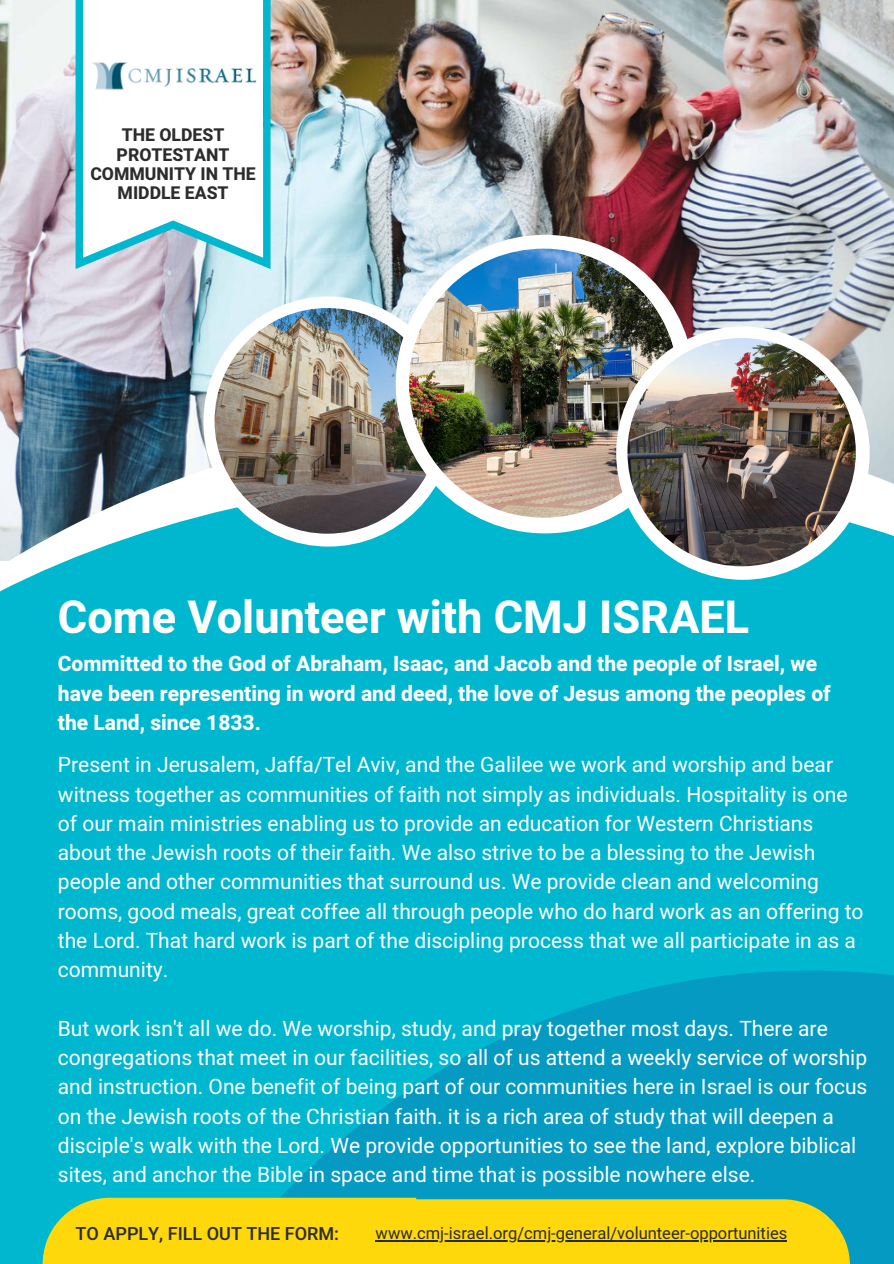
<style>
.page{position:relative;width:894px;height:1264px;background:#fff}
.page>*{position:absolute;margin:0;border:0;box-sizing:border-box;transform-origin:0 0}
.t1{font:700 45px "Heebo";color:#fff}
.t2{font:21px/29.2px "Heebo";color:#fff}
.t3{font:800 21px/29.2px "Heebo";color:#fff}
.t4{font:500 18px "Heebo";color:#2c2c2c}
.t5{font:800 17.55px/19.2px "Heebo";color:#2c2c2c;text-align:center}
.t6{font:16.5px "Heebo";color:#2c2c2c}
</style>
<div class="page">
<img style="left:0;top:0;width:893px;height:331px">
<img style="left:0;top:331px;width:893px;height:146px">
<div style="left:0;top:477px;width:893px;height:786px;background:#00b7d0"></div>
<svg style="left:77px;top:970px;width:816px;height:293px;background:#02a6c8"></svg>
<div style="left:203px;top:296px;width:250px;height:250px;background:#fff;border-radius:50%"></div>
<img style="left:214px;top:308px;width:226px;height:225px;border-radius:50%">
<div style="left:395px;top:235px;width:299px;height:298px;background:#fff;border-radius:50%"></div>
<img style="left:409px;top:249px;width:269px;height:268px;border-radius:50%">
<div style="left:616px;top:326px;width:253px;height:254px;background:#fff;border-radius:50%"></div>
<img style="left:627px;top:338px;width:228px;height:228px;border-radius:50%">
<svg style="left:43px;top:1197px;width:806px;height:66px;background:#eed317"></svg>
<svg style="left:76px;top:0;width:194px;height:269px"></svg>
<img style="left:89px;top:60px;width:175px;height:33px">
<hr style="left:375px;top:1240px;width:412px;height:1px;background:#2c2c2c">
<p class="t5" style="left:90px;top:126px;width:167px">THE OLDEST<br>PROTESTANT<br>COMMUNITY IN THE<br>MIDDLE EAST</p>
<p class="t1" style="left:58px;top:586px;width:692px">Come Volunteer with CMJ ISRAEL</p>
<p class="t3" style="left:58px;top:650px;width:774px">Committed to the God of Abraham, Isaac, and Jacob and the people of Israel, we have been representing in word and deed, the love of Jesus among the peoples of the Land, since 1833.</p>
<p class="t2" style="left:58px;top:751px;width:807px">Present in Jerusalem, Jaffa/Tel Aviv, and the Galilee we work and worship and bear witness together as communities of faith not simply as individuals. Hospitality is one of our main ministries enabling us to provide an education for Western Christians about the Jewish roots of their faith. We also strive to be a blessing to the Jewish people and other communities that surround us. We provide clean and welcoming rooms, good meals, great coffee all through people who do hard work as an offering to the Lord. That hard work is part of the discipling process that we all participate in as a community.</p>
<p class="t2" style="left:58px;top:1014px;width:810px">But work isn't all we do. We worship, study, and pray together most days. There are congregations that meet in our facilities, so all of us attend a weekly service of worship and instruction. One benefit of being part of our communities here in Israel is our focus on the Jewish roots of the Christian faith. it is a rich area of study that will deepen a disciple's walk with the Lord. We provide opportunities to see the land, explore biblical sites, and anchor the Bible in space and time that is possible nowhere else.</p>
<p class="t4" style="left:76px;top:1221px;width:265px">TO APPLY, FILL OUT THE FORM:</p>
<p class="t6" style="left:375px;top:1221px;width:413px">www.cmj-israel.org/cmj-general/volunteer-opportunities</p>
</div>
